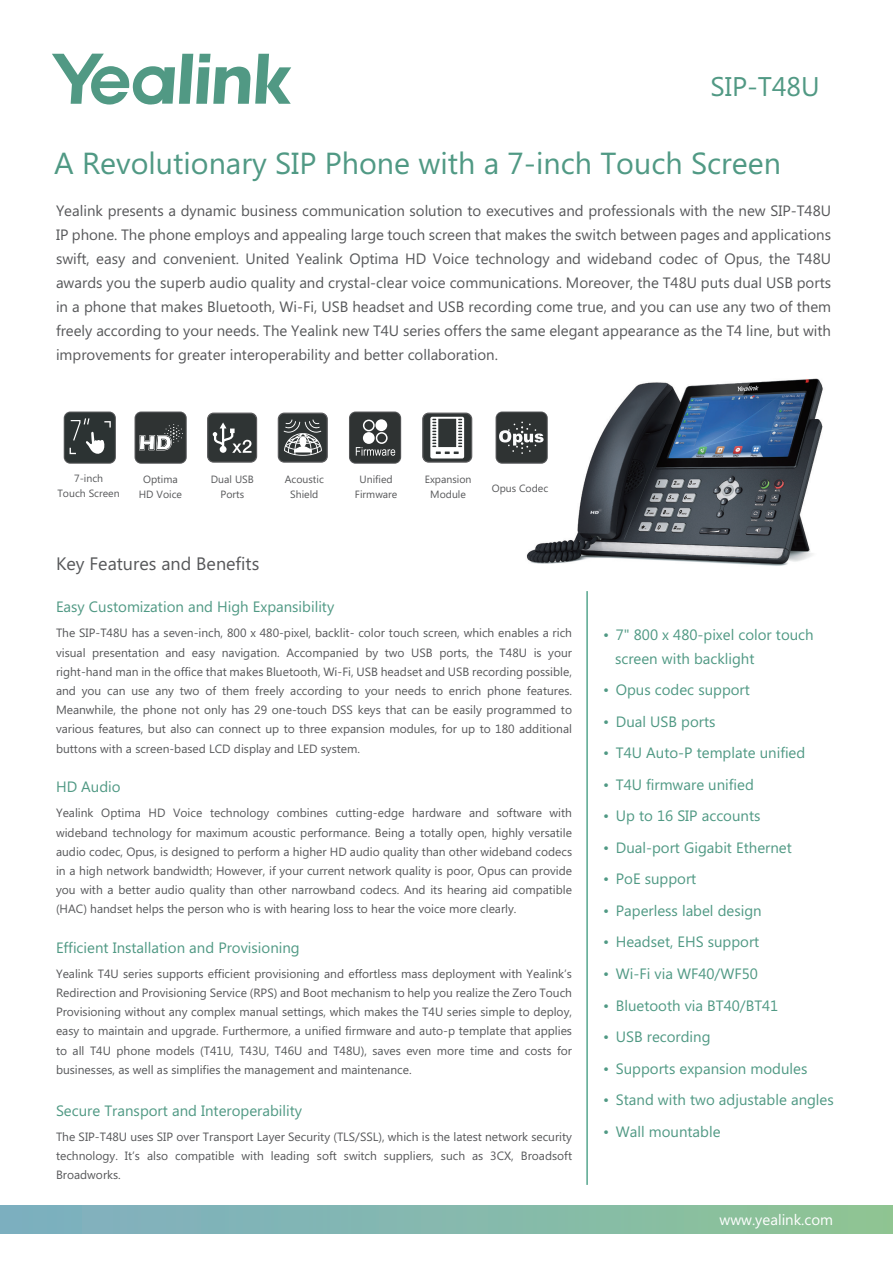
<style>
.page{position:relative;width:893px;height:1263px;background:#fff}
.page>*{position:absolute;margin:0;border:0;box-sizing:border-box;transform-origin:0 0}
.t1{font:30.45px "Microsoft Phags Pa";color:#509984}
.t2{font:27px "Microsoft Phags Pa";color:#519984}
.t3{font:18px "Microsoft Phags Pa";color:#57585a}
.t4{font:15px/24px "Microsoft Phags Pa";color:#57585a;text-align:justify}
.t5{font:15px/24px "Microsoft Phags Pa";color:#509984}
.t6{font:15px "Microsoft Phags Pa";color:#fff}
.t7{font:12px/19.2px "Microsoft Phags Pa";color:#57585a;text-align:justify}
.t8{font:10.5px/15px "Microsoft Phags Pa";color:#57585a;text-align:center}
</style>
<div class="page">
<img style="left:526px;top:378px;width:297px;height:188px">
<hr style="left:587px;top:591px;width:1px;height:594px;background:#007955">
<div style="left:64px;top:411px;width:52px;height:53px;border:2px solid #595a5c;border-radius:6px"></div>
<div style="left:65px;top:413px;width:50px;height:50px;background:#2c3333;border-radius:6px"></div>
<svg style="left:70px;top:418px;width:41px;height:37px"></svg>
<svg style="left:52px;top:54px;width:239px;height:51px"></svg>
<div style="left:1px;top:1205px;width:892px;height:28px;background:linear-gradient(to right,#7daec3,#8ec495)"></div>
<div style="left:135px;top:411px;width:52px;height:53px;border:2px solid #57585a;border-radius:6px"></div>
<div style="left:136px;top:413px;width:50px;height:50px;background:#2f3333;border-radius:6px"></div>
<svg style="left:139px;top:420px;width:48px;height:30px"></svg>
<div style="left:496px;top:411px;width:52px;height:53px;border:2px solid #57585a;border-radius:6px"></div>
<div style="left:497px;top:412px;width:50px;height:50px;background:#2f3333;border-radius:6px"></div>
<svg style="left:499px;top:422px;width:45px;height:32px"></svg>
<div style="left:349px;top:411px;width:52px;height:53px;border:2px solid #57585a;border-radius:6px"></div>
<div style="left:350px;top:413px;width:50px;height:50px;background:#2f3333;border-radius:6px"></div>
<svg style="left:356px;top:447px;width:39px;height:9px"></svg>
<div style="left:375px;top:419px;width:12px;height:12px;background:#fff;border-radius:50%"></div>
<div style="left:363px;top:420px;width:12px;height:11px;border:2px solid #fff;border-radius:50%"></div>
<div style="left:376px;top:432px;width:12px;height:12px;border:2px solid #fff;border-radius:50%"></div>
<div style="left:363px;top:432px;width:12px;height:12px;background:#fff;border-radius:50%"></div>
<svg style="left:207px;top:413px;width:50px;height:50px;background:#4e5252"></svg>
<svg style="left:278px;top:413px;width:50px;height:50px;background:#5d6061"></svg>
<svg style="left:422px;top:413px;width:50px;height:50px"></svg>
<h2 class="t2" style="left:710px;top:67px;width:111px">SIP-T48U</h2>
<h1 class="t1" style="left:54px;top:142px;width:728px">A Revolutionary SIP Phone with a 7-inch Touch Screen</h1>
<p class="t4" style="left:56px;top:198px;width:777px">Yealink presents a dynamic business communication solution to executives and professionals with the new SIP-T48U IP phone. The phone employs and appealing large touch screen that makes the switch between pages and applications swift, easy and convenient. United Yealink Optima HD Voice technology and wideband codec of Opus, the T48U awards you the superb audio quality and crystal-clear voice communications. Moreover, the T48U puts dual USB ports in a phone that makes Bluetooth, Wi-Fi, USB headset and USB recording come true, and you can use any two of them freely according to your needs. The Yealink new T4U series offers the same elegant appearance as the T4 line, but with improvements for greater interoperability and better collaboration.</p>
<p class="t8" style="left:57px;top:471px;width:64px">7-inch<br>Touch Screen</p>
<p class="t8" style="left:355px;top:471px;width:44px">Unified<br>Firmware</p>
<p class="t8" style="left:139px;top:471px;width:45px">Optima<br>HD Voice</p>
<p class="t8" style="left:211px;top:471px;width:44px">Dual USB<br>Ports</p>
<p class="t8" style="left:492px;top:481px;width:58px">Opus Codec</p>
<p class="t8" style="left:285px;top:471px;width:41px">Acoustic<br>Shield</p>
<p class="t8" style="left:425px;top:471px;width:48px">Expansion<br>Module</p>
<h3 class="t3" style="left:56px;top:551px;width:205px">Key Features and Benefits</h3>
<p class="t5" style="left:56px;top:594px;width:280px">Easy Customization and High Expansibility</p>
<p class="t7" style="left:56px;top:623px;width:518px">The SIP-T48U has a seven-inch, 800 x 480-pixel, backlit- color touch screen, which enables a rich visual presentation and easy navigation. Accompanied by two USB ports, the T48U is your right-hand man in the office that makes Bluetooth, Wi-Fi, USB headset and USB recording possible, and you can use any two of them freely according to your needs to enrich phone features.<br>Meanwhile, the phone not only has 29 one-touch DSS keys that can be easily programmed to various features, but also can connect up to three expansion modules, for up to 180 additional buttons with a screen-based LCD display and LED system.</p>
<p class="t5" style="left:56px;top:774px;width:66px">HD Audio</p>
<p class="t7" style="left:56px;top:803px;width:518px">Yealink Optima HD Voice technology combines cutting-edge hardware and software with wideband technology for maximum acoustic performance. Being a totally open, highly versatile audio codec, Opus, is designed to perform a higher HD audio quality than other wideband codecs in a high network bandwidth; However, if your current network quality is poor, Opus can provide you with a better audio quality than other narrowband codecs. And its hearing aid compatible (HAC) handset helps the person who is with hearing loss to hear the voice more clearly.</p>
<p class="t5" style="left:56px;top:934px;width:245px">Efficient Installation and Provisioning</p>
<p class="t7" style="left:56px;top:963px;width:518px">Yealink T4U series supports efficient provisioning and effortless mass deployment with Yealink’s Redirection and Provisioning Service (RPS) and Boot mechanism to help you realize the Zero Touch Provisioning without any complex manual settings, which makes the T4U series simple to deploy, easy to maintain and upgrade. Furthermore, a unified firmware and auto-p template that applies to all T4U phone models (T41U, T43U, T46U and T48U), saves even more time and costs for businesses, as well as simplifies the management and maintenance.</p>
<p class="t5" style="left:56px;top:1098px;width:248px">Secure Transport and Interoperability</p>
<p class="t7" style="left:56px;top:1126px;width:518px">The SIP-T48U uses SIP over Transport Layer Security (TLS/SSL), which is the latest network security technology. It’s also compatible with leading soft switch suppliers, such as 3CX, Broadsoft Broadworks.</p>
<p class="t5" style="left:615px;top:622px;width:200px;text-indent:-12px">• 7" 800 x 480-pixel color touch screen with backlight</p>
<p class="t5" style="left:603px;top:677px;width:148px">• Opus codec support</p>
<p class="t5" style="left:603px;top:709px;width:114px">• Dual USB ports</p>
<p class="t5" style="left:603px;top:740px;width:204px">• T4U Auto-P template unified</p>
<p class="t5" style="left:603px;top:772px;width:152px">• T4U firmware unified</p>
<p class="t5" style="left:603px;top:803px;width:159px">• Up to 16 SIP accounts</p>
<p class="t5" style="left:603px;top:835px;width:190px">• Dual-port Gigabit Ethernet</p>
<p class="t5" style="left:603px;top:866px;width:95px">• PoE support</p>
<p class="t5" style="left:603px;top:898px;width:160px">• Paperless label design</p>
<p class="t5" style="left:603px;top:929px;width:158px">• Headset, EHS support</p>
<p class="t5" style="left:603px;top:961px;width:156px">• Wi-Fi via WF40/WF50</p>
<p class="t5" style="left:603px;top:992px;width:177px">• Bluetooth via BT40/BT41</p>
<p class="t5" style="left:603px;top:1024px;width:109px">• USB recording</p>
<p class="t5" style="left:603px;top:1055px;width:206px">• Supports expansion modules</p>
<p class="t5" style="left:603px;top:1087px;width:232px">• Stand with two adjustable angles</p>
<p class="t5" style="left:603px;top:1118px;width:119px">• Wall mountable</p>
<p class="t6" style="left:719px;top:1209px;width:115px">www.yealink.com</p>
</div>
